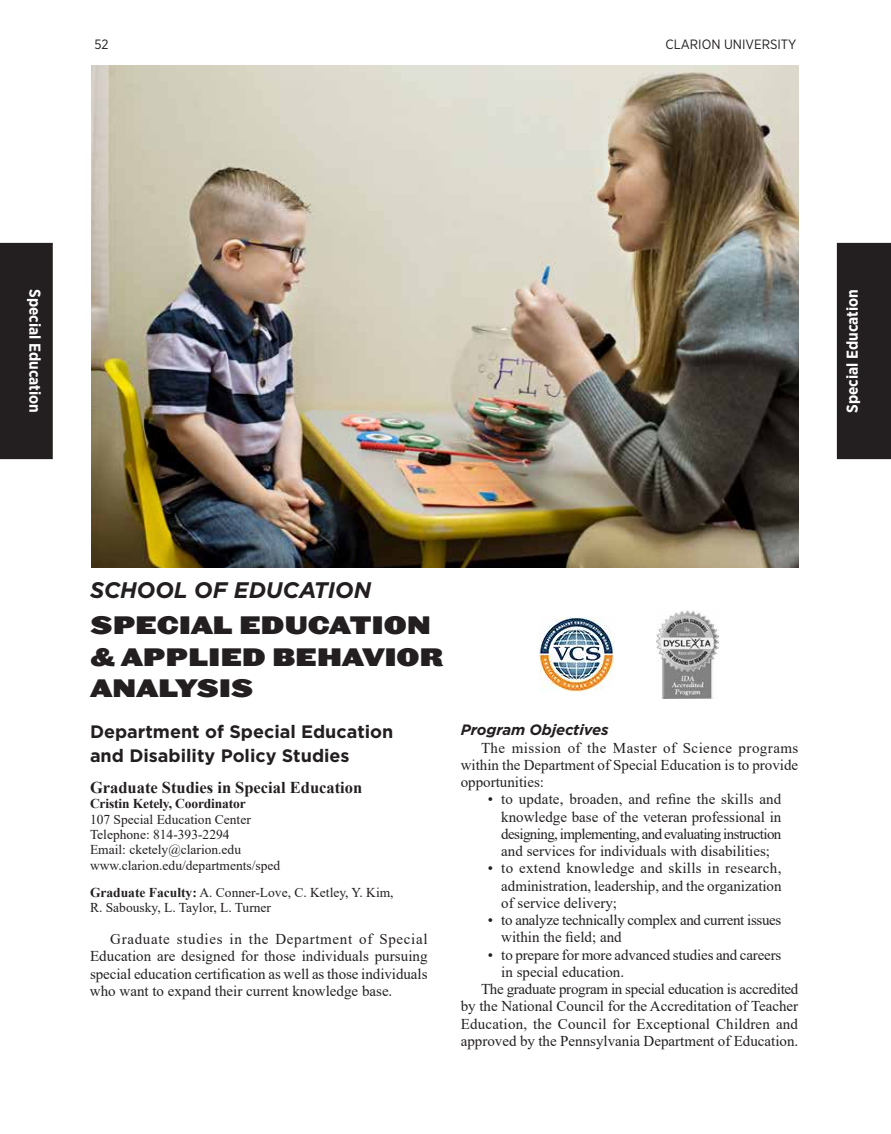
<style>
.page{position:relative;width:891px;height:1134px;background:#fff}
.page>*{position:absolute;margin:0;border:0;box-sizing:border-box;transform-origin:0 0}
.t1{font:900 24px/31.5px "Leviathan";letter-spacing:-.005em;color:#231f20;scale:1.12 1}
.t2{font:italic 700 22.5px "Gotham";letter-spacing:-.01em;color:#231f20}
.t3{font:700 18px/24px "Gotham";color:#231f20}
.t4{font:700 16.5px "Times New Roman";color:#231f20}
.t5{font:700 15.75px "Gotham Narrow";color:#fff}
.t6{font:15px/17.2px "Times New Roman";color:#231f20;text-align:justify}
.t7{font:15px/17.2px "Times New Roman";letter-spacing:-.02em;color:#231f20}
.t8{font:italic 700 15px "Gotham";letter-spacing:-.01em;color:#231f20}
.t9{font:13.5px/15.5px "Times New Roman";color:#231f20}
.t10{font:700 13.5px "Times New Roman";letter-spacing:-.01em;color:#231f20}
.t11{font:13.5px "Gotham Narrow";color:#231f20}
.s1{font-weight:700}
</style>
<div class="page">
<div style="left:0;top:243px;width:53px;height:216px;background:#231f20"></div>
<img style="left:92px;top:66px;width:706px;height:501px">
<img style="left:657px;top:610px;width:62px;height:89px">
<div style="left:837px;top:243px;width:54px;height:216px;background:#231f20"></div>
<img style="left:540px;top:618px;width:73px;height:73px">
<p class="t11" style="left:94px;top:35px;width:16px">52</p>
<p class="t11" style="left:665px;top:35px;width:133px">CLARION UNIVERSITY</p>
<p class="t5" style="left:45px;top:289px;width:126px;rotate:90deg">Special Education</p>
<p class="t5" style="left:842px;top:413px;width:126px;rotate:-90deg">Special Education</p>
<h2 class="t2" style="left:91px;top:576px;width:283px">SCHOOL OF EDUCATION</h2>
<h1 class="t1" style="left:91px;top:608px;width:317px">SPECIAL EDUCATION &amp; APPLIED BEHAVIOR<br>ANALYSIS</h1>
<p class="t3" style="left:90px;top:719px;width:305px">Department of Special Education and Disability Policy Studies</p>
<p class="t4" style="left:90px;top:776px;width:274px">Graduate Studies in Special Education</p>
<p class="t10" style="left:90px;top:794px;width:157px">Cristin Ketely, Coordinator</p>
<p class="t9" style="left:90px;top:811px;width:192px">107 Special Education Center<br>Telephone: 814-393-2294<br>Email: cketely@clarion.edu www.clarion.edu/departments/sped</p>
<p class="t9" style="left:90px;top:885px;width:305px;line-height:15px"><span class="s1">Graduate Faculty:</span> A. Conner-Love, C. Ketley, Y. Kim,<br>R. Sabousky, L. Taylor, L. Turner</p>
<p class="t6" style="left:90px;top:930px;width:339px;text-indent:20px">Graduate studies in the Department of Special Education are designed for those individuals pursuing special education certification as well as those individuals who want to expand their current knowledge base.</p>
<p class="t8" style="left:461px;top:720px;width:149px">Program Objectives</p>
<p class="t6" style="left:461px;top:738px;width:339px;text-indent:20px">The mission of the Master of Science programs within the Department of Special Education is to provide opportunities:</p>
<p class="t6" style="left:501px;top:790px;width:282px;text-indent:-14px">• to update, broaden, and refine the skills and knowledge base of the veteran professional in designing, implementing, and evaluating instruction and services for individuals with disabilities;</p>
<p class="t6" style="left:501px;top:859px;width:282px;text-indent:-14px">• to extend knowledge and skills in research, administration, leadership, and the organization of service delivery;</p>
<p class="t7" style="left:501px;top:911px;width:282px;text-indent:-14px">• to analyze technically complex and current issues within the field; and</p>
<p class="t6" style="left:488px;top:945px;width:295px">• to prepare for more advanced studies and careers</p>
<p class="t6" style="left:501px;top:963px;width:124px">in special education.</p>
<p class="t7" style="left:481px;top:980px;width:319px">The graduate program in special education is accredited</p>
<p class="t6" style="left:461px;top:997px;width:339px">by the National Council for the Accreditation of Teacher</p>
<p class="t6" style="left:461px;top:1014px;width:339px">Education, the Council for Exceptional Children and</p>
<p class="t6" style="left:461px;top:1032px;width:339px">approved by the Pennsylvania Department of Education.</p>
</div>
